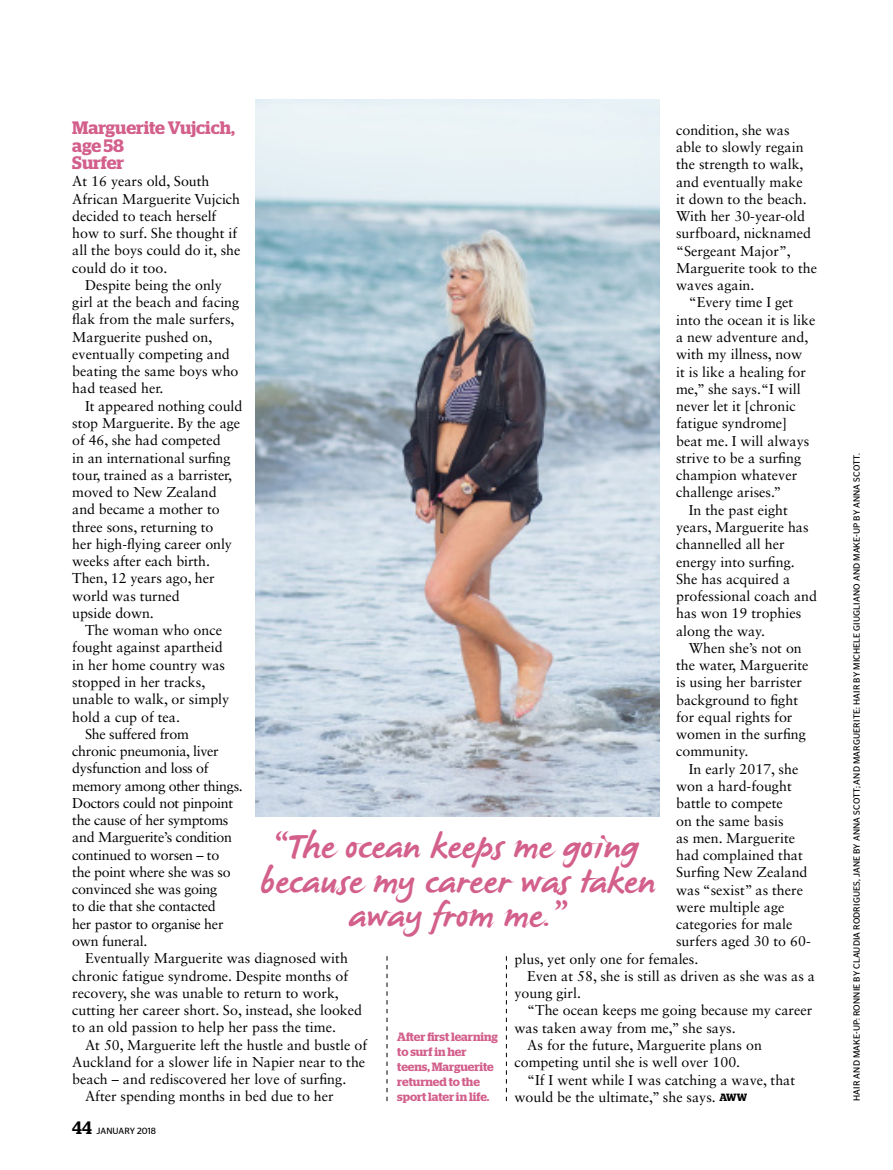
<style>
.page{position:relative;width:893px;height:1170px;background:#fff}
.page>*{position:absolute;margin:0;border:0;box-sizing:border-box;transform-origin:0 0}
.t1{font:36px/34.5px "James Paul";color:#d35f8b;text-align:center}
.t2{font:600 18px/17.2px "Stag";color:#d35f8b}
.t3{font:14.25px/17.2px "Sabon LT Std";color:#000}
.t4{font:14.25px "Sabon LT Std";letter-spacing:-.02em;color:#000}
.t5{font:600 12px/15px "Stag";color:#d35f8b}
.t6{font:9px "Stag Sans";letter-spacing:.02em;color:#000}
.t7{font:9px "Stag Sans";color:#000}
.s1{font-family:"Stag";font-weight:600;font-size:10.5px}
.s2{font-family:"Stag";font-weight:500;font-size:18px}
</style>
<div class="page">
<img style="left:255px;top:100px;width:404px;height:716px">
<svg style="left:506px;top:956px;width:1px;height:144px"></svg>
<svg style="left:387px;top:956px;width:1px;height:144px"></svg>
<p class="t2" style="left:72px;top:119px;width:164px">Marguerite Vujcich, age 58<br>Surfer</p>
<p class="t3" style="left:72px;top:172px;width:170px">At 16 years old, South<br>African Marguerite Vujcich decided to teach herself how to surf. She thought if all the boys could do it, she could do it too.</p>
<p class="t3" style="left:72px;top:276px;width:169px;text-indent:13px">Despite being the only girl at the beach and facing flak from the male surfers,<br>Marguerite pushed on, eventually competing and beating the same boys who had teased her.</p>
<p class="t3" style="left:72px;top:397px;width:172px;text-indent:13px">It appeared nothing could stop Marguerite. By the age of 46, she had competed<br>in an international surfing tour, trained as a barrister, moved to New Zealand and became a mother to three sons, returning to<br>her high-flying career only weeks after each birth.<br>Then, 12 years ago, her world was turned<br>upside down.</p>
<p class="t3" style="left:85px;top:621px;width:138px">The woman who once</p>
<p class="t3" style="left:72px;top:638px;width:152px">fought against apartheid</p>
<p class="t3" style="left:72px;top:656px;width:154px">in her home country was</p>
<p class="t3" style="left:72px;top:673px;width:135px">stopped in her tracks,</p>
<p class="t3" style="left:72px;top:690px;width:159px">unable to walk, or simply</p>
<p class="t3" style="left:72px;top:707px;width:109px">hold a cup of tea.</p>
<p class="t4" style="left:85px;top:725px;width:105px">She suffered from</p>
<p class="t4" style="left:72px;top:742px;width:148px">chronic pneumonia, liver</p>
<p class="t4" style="left:72px;top:759px;width:138px">dysfunction and loss of</p>
<p class="t4" style="left:72px;top:777px;width:172px">memory among other things.</p>
<p class="t4" style="left:72px;top:794px;width:162px">Doctors could not pinpoint</p>
<p class="t4" style="left:72px;top:811px;width:158px">the cause of her symptoms</p>
<p class="t4" style="left:72px;top:828px;width:161px">and Marguerite’s condition</p>
<p class="t4" style="left:72px;top:846px;width:149px">continued to worsen – to</p>
<p class="t4" style="left:72px;top:863px;width:160px">the point where she was so</p>
<p class="t4" style="left:72px;top:880px;width:146px">convinced she was going</p>
<p class="t4" style="left:72px;top:897px;width:145px">to die that she contacted</p>
<p class="t4" style="left:72px;top:915px;width:153px">her pastor to organise her</p>
<p class="t4" style="left:72px;top:932px;width:77px">own funeral.</p>
<p class="t3" style="left:85px;top:949px;width:264px">Eventually Marguerite was diagnosed with</p>
<p class="t3" style="left:72px;top:966px;width:277px">chronic fatigue syndrome. Despite months of</p>
<p class="t3" style="left:72px;top:983px;width:268px">recovery, she was unable to return to work,</p>
<p class="t3" style="left:72px;top:1001px;width:291px">cutting her career short. So, instead, she looked</p>
<p class="t3" style="left:72px;top:1018px;width:265px">to an old passion to help her pass the time.</p>
<p class="t3" style="left:85px;top:1035px;width:284px">At 50, Marguerite left the hustle and bustle of</p>
<p class="t3" style="left:72px;top:1052px;width:294px">Auckland for a slower life in Napier near to the</p>
<p class="t3" style="left:72px;top:1070px;width:275px">beach – and rediscovered her love of surfing.</p>
<p class="t3" style="left:85px;top:1087px;width:250px">After spending months in bed due to her</p>
<p class="t3" style="left:676px;top:121px;width:115px">condition, she was</p>
<p class="t3" style="left:676px;top:138px;width:129px">able to slowly regain</p>
<p class="t3" style="left:676px;top:156px;width:129px">the strength to walk,</p>
<p class="t3" style="left:676px;top:173px;width:128px">and eventually make</p>
<p class="t3" style="left:676px;top:190px;width:132px">it down to the beach.</p>
<p class="t3" style="left:676px;top:207px;width:130px">With her 30-year-old</p>
<p class="t3" style="left:676px;top:225px;width:136px">surfboard, nicknamed</p>
<p class="t3" style="left:676px;top:242px;width:116px">“Sergeant Major”,</p>
<p class="t3" style="left:676px;top:259px;width:142px">Marguerite took to the</p>
<p class="t3" style="left:676px;top:276px;width:80px">waves again.</p>
<p class="t3" style="left:689px;top:294px;width:106px">“Every time I get</p>
<p class="t3" style="left:676px;top:311px;width:141px">into the ocean it is like</p>
<p class="t3" style="left:676px;top:328px;width:134px">a new adventure and,</p>
<p class="t3" style="left:676px;top:345px;width:128px">with my illness, now</p>
<p class="t3" style="left:676px;top:363px;width:131px">it is like a healing for</p>
<p class="t3" style="left:676px;top:380px;width:126px">me,” she says.“I will</p>
<p class="t3" style="left:676px;top:397px;width:121px">never let it [chronic</p>
<p class="t3" style="left:676px;top:414px;width:112px">fatigue syndrome]</p>
<p class="t3" style="left:676px;top:432px;width:135px">beat me. I will always</p>
<p class="t3" style="left:676px;top:449px;width:127px">strive to be a surfing</p>
<p class="t3" style="left:676px;top:466px;width:123px">champion whatever</p>
<p class="t3" style="left:676px;top:483px;width:107px">challenge arises.”</p>
<p class="t3" style="left:689px;top:501px;width:100px">In the past eight</p>
<p class="t3" style="left:676px;top:518px;width:134px">years, Marguerite has</p>
<p class="t3" style="left:676px;top:535px;width:110px">channelled all her</p>
<p class="t3" style="left:676px;top:552px;width:120px">energy into surfing.</p>
<p class="t3" style="left:676px;top:570px;width:116px">She has acquired a</p>
<p class="t3" style="left:676px;top:587px;width:142px">professional coach and</p>
<p class="t3" style="left:676px;top:604px;width:127px">has won 19 trophies</p>
<p class="t3" style="left:676px;top:621px;width:90px">along the way.</p>
<p class="t3" style="left:689px;top:639px;width:114px">When she’s not on</p>
<p class="t3" style="left:676px;top:656px;width:134px">the water, Marguerite</p>
<p class="t3" style="left:676px;top:673px;width:127px">is using her barrister</p>
<p class="t3" style="left:676px;top:690px;width:123px">background to fight</p>
<p class="t3" style="left:676px;top:708px;width:118px">for equal rights for</p>
<p class="t3" style="left:676px;top:725px;width:131px">women in the surfing</p>
<p class="t3" style="left:676px;top:742px;width:74px">community.</p>
<p class="t3" style="left:689px;top:760px;width:111px">In early 2017, she</p>
<p class="t3" style="left:676px;top:777px;width:117px">won a hard-fought</p>
<p class="t3" style="left:676px;top:794px;width:108px">battle to compete</p>
<p class="t3" style="left:676px;top:811px;width:109px">on the same basis</p>
<p class="t3" style="left:676px;top:829px;width:121px">as men. Marguerite</p>
<p class="t3" style="left:676px;top:846px;width:128px">had complained that</p>
<p class="t3" style="left:676px;top:863px;width:133px">Surfing New Zealand</p>
<p class="t3" style="left:676px;top:880px;width:128px">was “sexist” as there</p>
<p class="t3" style="left:676px;top:898px;width:110px">were multiple age</p>
<p class="t3" style="left:676px;top:915px;width:118px">categories for male</p>
<p class="t3" style="left:676px;top:932px;width:136px">surfers aged 30 to 60-</p>
<p class="t3" style="left:514px;top:949px;width:185px">plus, yet only one for females.</p>
<p class="t3" style="left:527px;top:967px;width:289px">Even at 58, she is still as driven as she was as a</p>
<p class="t3" style="left:514px;top:984px;width:68px">young girl.</p>
<p class="t3" style="left:527px;top:1001px;width:286px">“The ocean keeps me going because my career</p>
<p class="t3" style="left:514px;top:1018px;width:223px">was taken away from me,” she says.</p>
<p class="t3" style="left:527px;top:1036px;width:236px">As for the future, Marguerite plans on</p>
<p class="t3" style="left:514px;top:1053px;width:227px">competing until she is well over 100.</p>
<p class="t3" style="left:527px;top:1070px;width:269px">“If I went while I was catching a wave, that</p>
<p class="t3" style="left:514px;top:1087px;width:234px">would be the ultimate,” she says. <span class="s1">AWW</span></p>
<h1 class="t1" style="left:259px;top:831px;width:397px">“The ocean keeps me going because my career was taken away from me.”</h1>
<p class="t5" style="left:397px;top:1029px;width:102px">After first learning to surf in her teens, Marguerite returned to the sport later in life.</p>
<p class="t7" style="left:72px;top:1125px;width:85px"><span class="s2">44</span> JANUARY 2018</p>
<p class="t6" style="left:852px;top:1100px;width:649px;rotate:-90deg">HAIR AND MAKE-UP: RONNIE BY CLAUDIA RODRIGUES, JANE BY ANNA SCOTT; AND MARGUERITE: HAIR BY MICHELE GIUGLIANO AND MAKE-UP BY ANNA SCOTT.</p>
</div>
